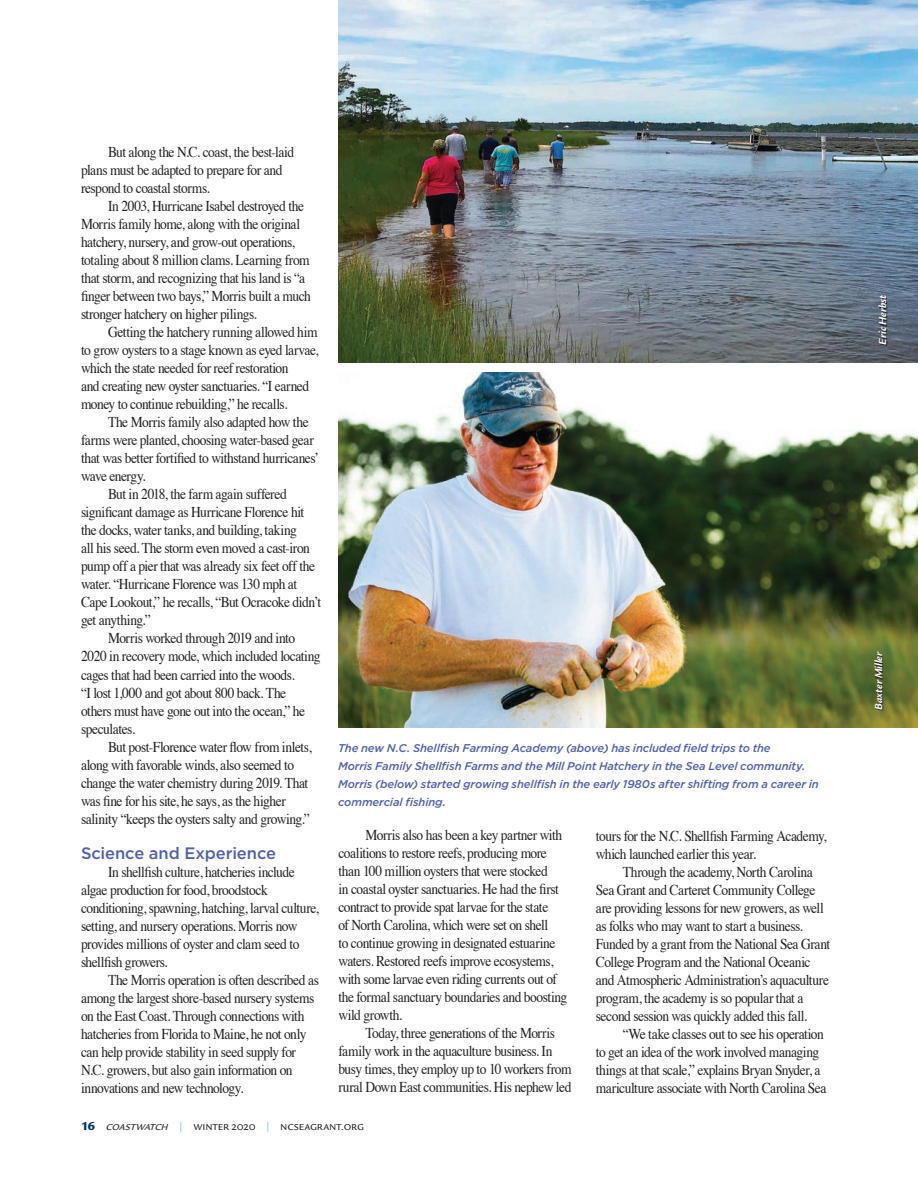
<style>
.page{position:relative;width:918px;height:1188px;background:#fff}
.page>*{position:absolute;margin:0;border:0;box-sizing:border-box;transform-origin:0 0}
.t1{font:500 16.5px "Gotham";letter-spacing:-.005em;color:#5060ac}
.t2{font:15px/18px "Times";letter-spacing:-.035em;color:#231f20;scale:.9 1}
.t3{font:12px "Legacy Sans SC";letter-spacing:-.01em;color:#231f20}
.t4{font:italic 500 11.25px/18px "Gotham";letter-spacing:-.01em;color:#5060ac}
.t5{font:italic 700 10.5px "Legacy Sans";color:#fff}
.s1{font-family:"Legacy Sans";font-weight:900;color:#003367}
.s2{font-style:italic}
.s3{font-weight:500;color:#78bde8}
</style>
<div class="page">
<img style="left:338px;top:0;width:580px;height:363px">
<svg style="left:879px;top:295px;width:9px;height:51px"></svg>
<img style="left:338px;top:373px;width:580px;height:355px">
<svg style="left:874px;top:651px;width:10px;height:60px"></svg>
<p class="t2" style="left:81px;top:142px;width:238px;text-indent:27px">But along the N.C. coast, the best-laid plans must be adapted to prepare for and respond to coastal storms.</p>
<p class="t2" style="left:81px;top:196px;width:257px;text-indent:27px">In 2003, Hurricane Isabel destroyed the Morris family home, along with the original hatchery, nursery, and grow-out operations, totaling about 8 million clams. Learning from that storm, and recognizing that his land is “a finger between two bays,” Morris built a much stronger hatchery on higher pilings.</p>
<p class="t2" style="left:81px;top:322px;width:265px;text-indent:27px">Getting the hatchery running allowed him to grow oysters to a stage known as eyed larvae, which the state needed for reef restoration<br>and creating new oyster sanctuaries. “I earned money to continue rebuilding,” he recalls.</p>
<p class="t2" style="left:81px;top:412px;width:266px;text-indent:27px">The Morris family also adapted how the farms were planted, choosing water-based gear that was better fortified to withstand hurricanes’ wave energy.</p>
<p class="t2" style="left:81px;top:484px;width:269px;text-indent:27px">But in 2018, the farm again suffered significant damage as Hurricane Florence hit the docks, water tanks, and building, taking<br>all his seed. The storm even moved a cast-iron pump off a pier that was already six feet off the water. “Hurricane Florence was 130 mph at Cape Lookout,” he recalls, “But Ocracoke didn’t get anything.”</p>
<p class="t2" style="left:81px;top:628px;width:268px;text-indent:27px">Morris worked through 2019 and into 2020 in recovery mode, which included locating cages that had been carried into the woods.<br>“I lost 1,000 and got about 800 back. The others must have gone out into the ocean,” he speculates.</p>
<p class="t2" style="left:81px;top:736px;width:258px;text-indent:27px">But post-Florence water flow from inlets, along with favorable winds, also seemed to change the water chemistry during 2019. That was fine for his site, he says, as the higher salinity “keeps the oysters salty and growing.”</p>
<p class="t1" style="left:81px;top:843px;width:197px">Science and Experience</p>
<p class="t2" style="left:81px;top:862px;width:266px;text-indent:27px">In shellfish culture, hatcheries include algae production for food, broodstock conditioning, spawning, hatching, larval culture, setting, and nursery operations. Morris now provides millions of oyster and clam seed to shellfish growers.</p>
<p class="t2" style="left:81px;top:970px;width:266px;text-indent:27px">The Morris operation is often described as among the largest shore-based nursery systems on the East Coast. Through connections with hatcheries from Florida to Maine, he not only can help provide stability in seed supply for N.C. growers, but also gain information on innovations and new technology.</p>
<p class="t4" style="left:338px;top:738px;width:482px">The new N.C. Shellfish Farming Academy (above) has included field trips to the<br>Morris Family Shellfish Farms and the Mill Point Hatchery in the Sea Level community.<br>Morris (below) started growing shellfish in the early 1980s after shifting from a career in commercial fishing.</p>
<p class="t2" style="left:338px;top:825px;width:256px;text-indent:27px">Morris also has been a key partner with coalitions to restore reefs, producing more than 100 million oysters that were stocked<br>in coastal oyster sanctuaries. He had the first contract to provide spat larvae for the state<br>of North Carolina, which were set on shell<br>to continue growing in designated estuarine waters. Restored reefs improve ecosystems, with some larvae even riding currents out of the formal sanctuary boundaries and boosting wild growth.</p>
<p class="t2" style="left:338px;top:1023px;width:261px;text-indent:27px">Today, three generations of the Morris family work in the aquaculture business. In busy times, they employ up to 10 workers from rural Down East communities. His nephew led</p>
<p class="t2" style="left:596px;top:826px;width:258px">tours for the N.C. Shellfish Farming Academy, which launched earlier this year.</p>
<p class="t2" style="left:596px;top:862px;width:262px;text-indent:27px">Through the academy, North Carolina Sea Grant and Carteret Community College are providing lessons for new growers, as well as folks who may want to start a business.<br>Funded by a grant from the National Sea Grant College Program and the National Oceanic and Atmospheric Administration’s aquaculture program, the academy is so popular that a second session was quickly added this fall.</p>
<p class="t2" style="left:596px;top:1024px;width:258px;text-indent:27px">“We take classes out to see his operation to get an idea of the work involved managing things at that scale,” explains Bryan Snyder, a mariculture associate with North Carolina Sea</p>
<p class="t3" style="left:81px;top:1119px;width:285px"><span class="s1">16</span> <span class="s2">coastwatch</span> <span class="s3">|</span> winter 2020 <span class="s3">|</span> ncseagrant.org</p>
<p class="t5" style="left:876px;top:345px;width:51px;rotate:-90deg">Eric Herbst</p>
<p class="t5" style="left:872px;top:710px;width:60px;rotate:-90deg">Baxter Miller</p>
</div>
